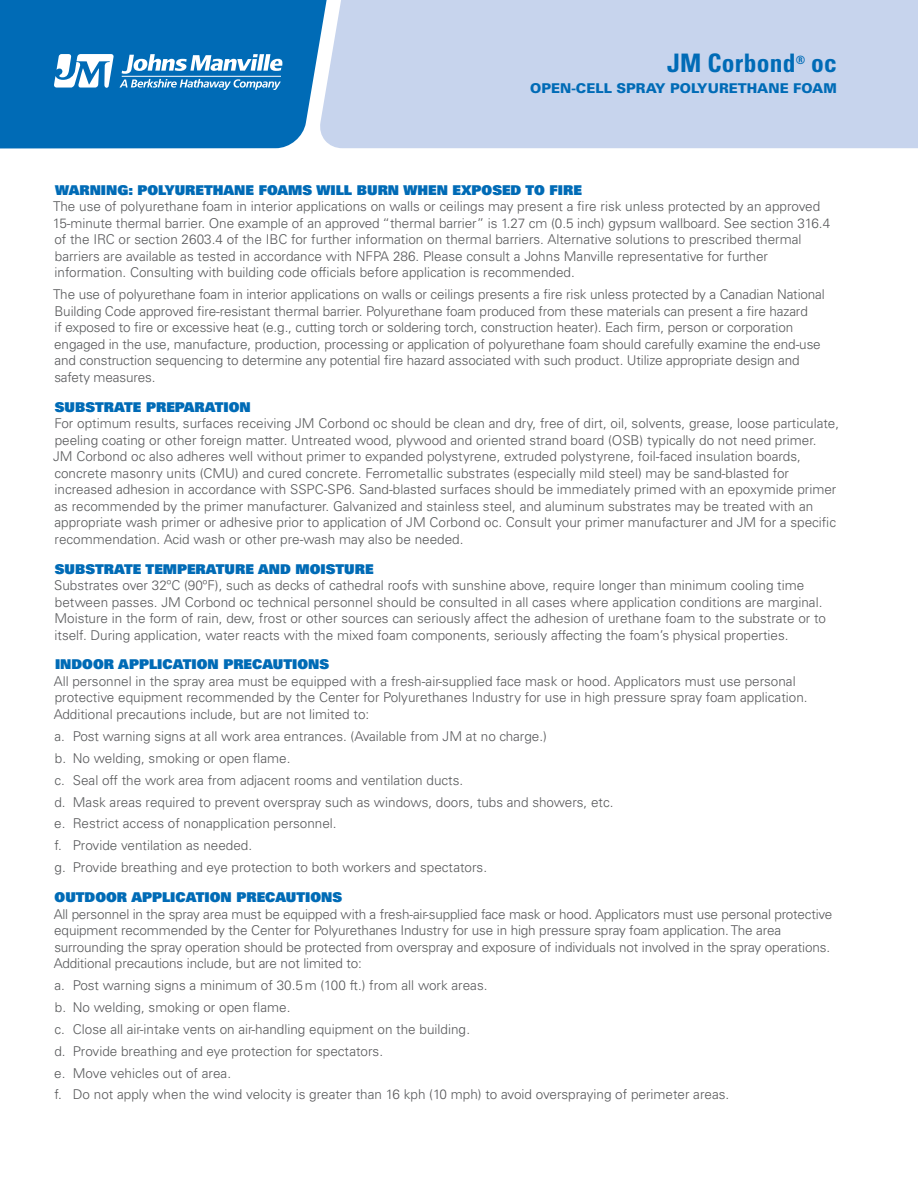
<style>
.page{position:relative;width:918px;height:1188px;background:#fff}
.page>*{position:absolute;margin:0;border:0;box-sizing:border-box;transform-origin:0 0}
.t1{font:700 condensed 25.5px "Univers LT Std";letter-spacing:.01em;color:#006bb6}
.t2{font:300 13.5px/16.5px "Univers LT Std";color:#58595b}
.t3{font:13.5px "Univers LT Std X Black";color:#006bb6}
.t4{font:900 13.5px "Univers LT Std";color:#006bb6}
</style>
<div class="page">
<div style="left:0;top:0;width:319px;height:149px;background:#006bb6"></div>
<div style="left:319px;top:0;width:599px;height:148px;background:#c7d4ed"></div>
<svg style="left:54px;top:54px;width:228px;height:36px"></svg>
<hr style="left:122px;top:76px;width:159px;height:1px;background:#fff">
<h1 class="t1" style="left:667px;top:48px;width:171px">JM Corbond<sup>®</sup> oc</h1>
<p class="t4" style="left:530px;top:80px;width:308px">OPEN-CELL SPRAY POLYURETHANE FOAM</p>
<p class="t3" style="left:55px;top:181px;width:528px">WARNING: POLYURETHANE FOAMS WILL BURN WHEN EXPOSED TO FIRE</p>
<p class="t2" style="left:53px;top:198px;width:779px">The use of polyurethane foam in interior applications on walls or ceilings may present a fire risk unless protected by an approved 15-minute thermal barrier. One example of an approved “thermal barrier” is 1.27 cm (0.5 inch) gypsum wallboard. See section 316.4 of the IRC or section 2603.4 of the IBC for further information on thermal barriers. Alternative solutions to prescribed thermal barriers are available as tested in accordance with NFPA 286. Please consult a Johns Manville representative for further information. Consulting with building code officials before application is recommended.</p>
<p class="t2" style="left:53px;top:286px;width:773px">The use of polyurethane foam in interior applications on walls or ceilings presents a fire risk unless protected by a Canadian National Building Code approved fire-resistant thermal barrier. Polyurethane foam produced from these materials can present a fire hazard<br>if exposed to fire or excessive heat (e.g., cutting torch or soldering torch, construction heater). Each firm, person or corporation engaged in the use, manufacture, production, processing or application of polyurethane foam should carefully examine the end-use and construction sequencing to determine any potential fire hazard associated with such product. Utilize appropriate design and safety measures.</p>
<p class="t3" style="left:55px;top:398px;width:197px">SUBSTRATE PREPARATION</p>
<p class="t2" style="left:53px;top:415px;width:787px">For optimum results, surfaces receiving JM Corbond oc should be clean and dry, free of dirt, oil, solvents, grease, loose particulate, peeling coating or other foreign matter. Untreated wood, plywood and oriented strand board (OSB) typically do not need primer.<br>JM Corbond oc also adheres well without primer to expanded polystyrene, extruded polystyrene, foil-faced insulation boards, concrete masonry units (CMU) and cured concrete. Ferrometallic substrates (especially mild steel) may be sand-blasted for increased adhesion in accordance with SSPC-SP6. Sand-blasted surfaces should be immediately primed with an epoxymide primer as recommended by the primer manufacturer. Galvanized and stainless steel, and aluminum substrates may be treated with an appropriate wash primer or adhesive prior to application of JM Corbond oc. Consult your primer manufacturer and JM for a specific recommendation. Acid wash or other pre-wash may also be needed.</p>
<p class="t3" style="left:55px;top:560px;width:320px">SUBSTRATE TEMPERATURE AND MOISTURE</p>
<p class="t2" style="left:54px;top:577px;width:773px">Substrates over 32ºC (90ºF), such as decks of cathedral roofs with sunshine above, require longer than minimum cooling time between passes. JM Corbond oc technical personnel should be consulted in all cases where application conditions are marginal.<br>Moisture in the form of rain, dew, frost or other sources can seriously affect the adhesion of urethane foam to the substrate or to itself. During application, water reacts with the mixed foam components, seriously affecting the foam’s physical properties.</p>
<p class="t3" style="left:55px;top:656px;width:276px">INDOOR APPLICATION PRECAUTIONS</p>
<p class="t2" style="left:54px;top:673px;width:755px">All personnel in the spray area must be equipped with a fresh-air-supplied face mask or hood. Applicators must use personal protective equipment recommended by the Center for Polyurethanes Industry for use in high pressure spray foam application.<br>Additional precautions include, but are not limited to:</p>
<p class="t2" style="left:54px;top:725px;width:561px;line-height:21.9px">a. Post warning signs at all work area entrances. (Available from JM at no charge.)<br>b. No welding, smoking or open flame.<br>c. Seal off the work area from adjacent rooms and ventilation ducts.<br>d. Mask areas required to prevent overspray such as windows, doors, tubs and showers, etc. e. Restrict access of nonapplication personnel.<br>f. Provide ventilation as needed.<br>g. Provide breathing and eye protection to both workers and spectators.</p>
<p class="t3" style="left:55px;top:888px;width:289px">OUTDOOR APPLICATION PRECAUTIONS</p>
<p class="t2" style="left:54px;top:906px;width:780px">All personnel in the spray area must be equipped with a fresh-air-supplied face mask or hood. Applicators must use personal protective equipment recommended by the Center for Polyurethanes Industry for use in high pressure spray foam application. The area surrounding the spray operation should be protected from overspray and exposure of individuals not involved in the spray operations.<br>Additional precautions include, but are not limited to:</p>
<p class="t2" style="left:54px;top:974px;width:677px;line-height:21.9px">a. Post warning signs a minimum of 30.5 m (100 ft.) from all work areas.<br>b. No welding, smoking or open flame.<br>c. Close all air-intake vents on air-handling equipment on the building.<br>d. Provide breathing and eye protection for spectators.<br>e. Move vehicles out of area.<br>f. Do not apply when the wind velocity is greater than 16 kph (10 mph) to avoid overspraying of perimeter areas.</p>
</div>
